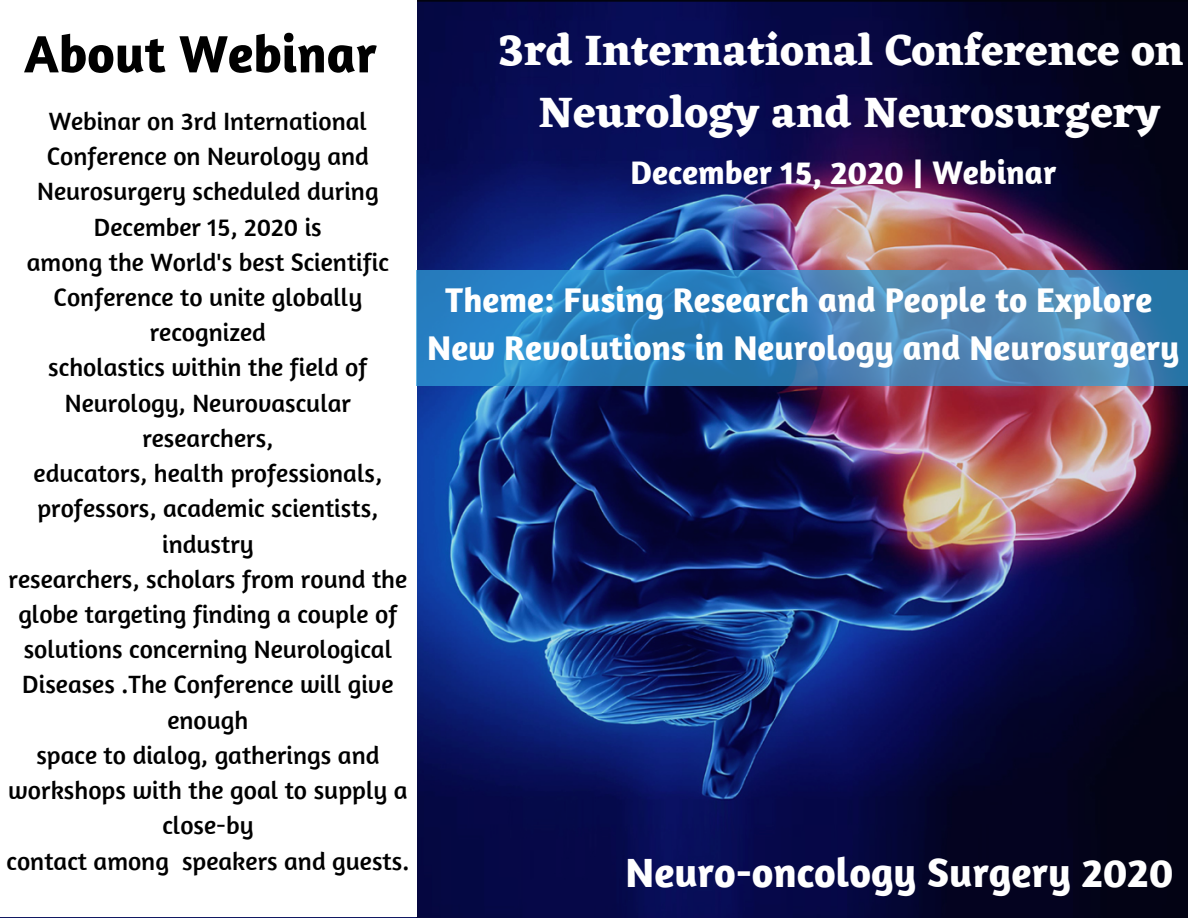
<style>
.page{position:relative;width:1188px;height:918px;background:#fff}
.page>*{position:absolute;margin:0;border:0;box-sizing:border-box;transform-origin:0 0}
.t1{font:700 53.4px "Amaranth";color:#000}
.t2{font:700 44.4px/62.1px "Eczar";color:#fff;text-align:center}
.t3{font:700 41.85px "Amaranth";color:#fff}
.t4{font:700 35.1px/48.3px "Amaranth";color:#fff;text-align:center}
.t5{font:700 33.45px "Amaranth";color:#fff}
.t6{font:25.65px/35.2px "Amaranth";color:#000;text-align:center}
</style>
<div class="page">
<img style="left:416px;top:0;width:772px;height:918px">
<div style="left:0;top:0;width:417px;height:916px;background:#fff"></div>
<svg style="left:416px;top:270px;width:772px;height:116px;background:#3a83ba"></svg>
<h1 class="t1" style="left:24px;top:20px;width:354px">About Webinar</h1>
<h2 class="t2" style="left:498px;top:19px;width:687px">3rd International Conference on<br>Neurology and Neurosurgery</h2>
<h3 class="t5" style="left:631px;top:152px;width:427px">December 15, 2020 | Webinar</h3>
<p class="t6" style="left:7px;top:103px;width:404px">Webinar on 3rd International<br>Conference on Neurology and<br>Neurosurgery scheduled during<br>December 15, 2020 is<br>among the World's best Scientific<br>Conference to unite globally recognized<br>scholastics within the field of<br>Neurology, Neurovascular researchers,<br>educators, health professionals, professors, academic scientists, industry<br>researchers, scholars from round the globe targeting finding a couple of solutions concerning Neurological<br>Diseases .The Conference will give enough<br>space to dialog, gatherings and workshops with the goal to supply a close-by<br>contact among speakers and guests.</p>
<h3 class="t4" style="left:427px;top:275px;width:754px">Theme: Fusing Research and People to Explore<br>New Revolutions in Neurology and Neurosurgery</h3>
<h3 class="t3" style="left:626px;top:846px;width:549px">Neuro-oncology Surgery 2020</h3>
</div>
